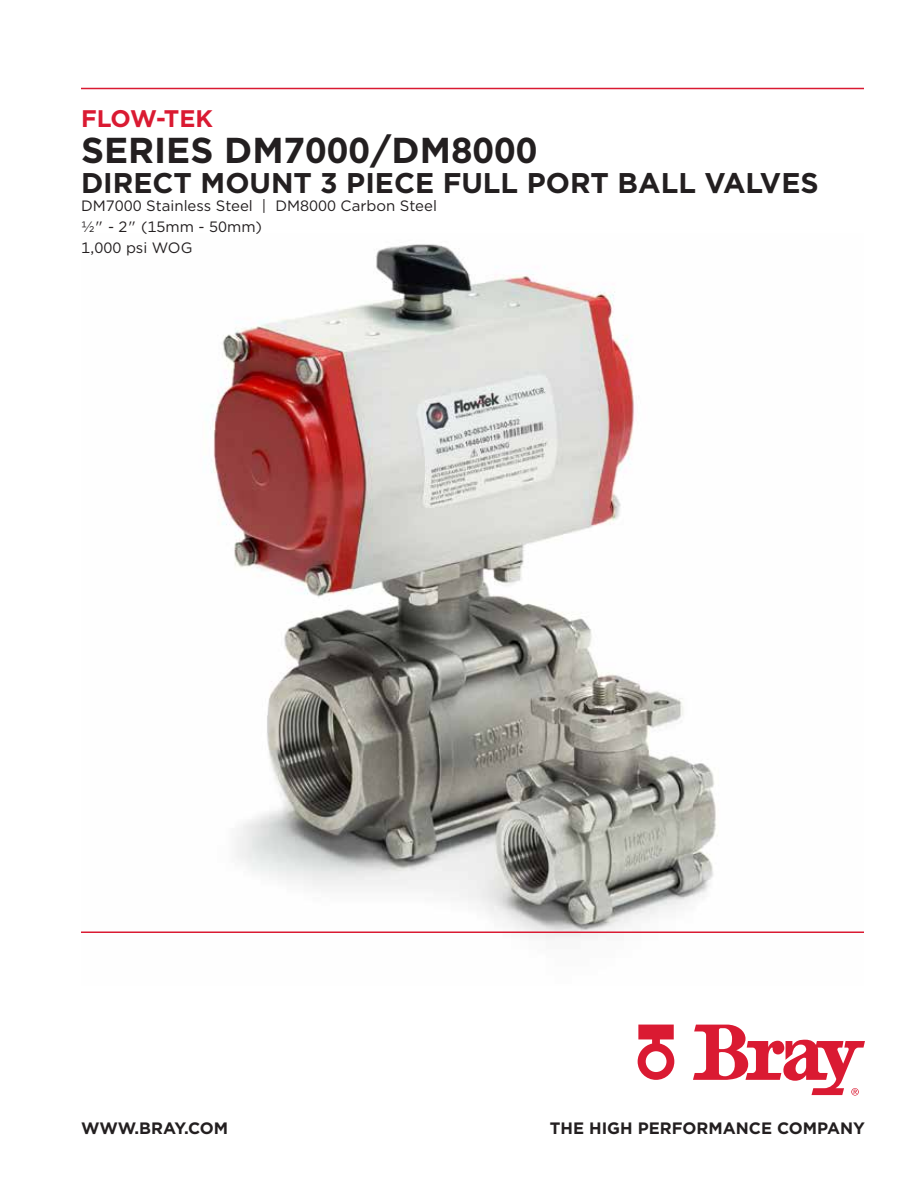
<style>
.page{position:relative;width:918px;height:1188px;background:#fff}
.page>*{position:absolute;margin:0;border:0;box-sizing:border-box;transform-origin:0 0}
.t1{font:700 36px "Gotham";color:#231f20}
.t2{font:700 28.5px "Gotham";color:#231f20}
.t3{font:700 24px "Gotham";color:#da1a32}
.t4{font:700 16.5px "Gotham";color:#231f20}
.t5{font:15px/21px "Gotham";color:#231f20}
</style>
<div class="page">
<img style="left:81px;top:244px;width:783px;height:695px">
<svg style="left:693px;top:1025px;width:172px;height:71px"></svg>
<svg style="left:638px;top:1025px;width:36px;height:55px"></svg>
<hr style="left:81px;top:932px;width:783px;height:1px;background:#da1a32">
<hr style="left:81px;top:88px;width:783px;height:1px;background:#da1a32">
<h3 class="t3" style="left:81px;top:103px;width:133px">FLOW-TEK</h3>
<h1 class="t1" style="left:81px;top:127px;width:458px">SERIES DM7000/DM8000</h1>
<h2 class="t2" style="left:81px;top:164px;width:739px">DIRECT MOUNT 3 PIECE FULL PORT BALL VALVES</h2>
<p class="t5" style="left:81px;top:195px;width:357px">DM7000 Stainless Steel | DM8000 Carbon Steel ½" - 2" (15mm - 50mm)<br>1,000 psi WOG</p>
<p class="t4" style="left:81px;top:1117px;width:149px">WWW.BRAY.COM</p>
<p class="t4" style="left:550px;top:1117px;width:317px">THE HIGH PERFORMANCE COMPANY</p>
</div>
